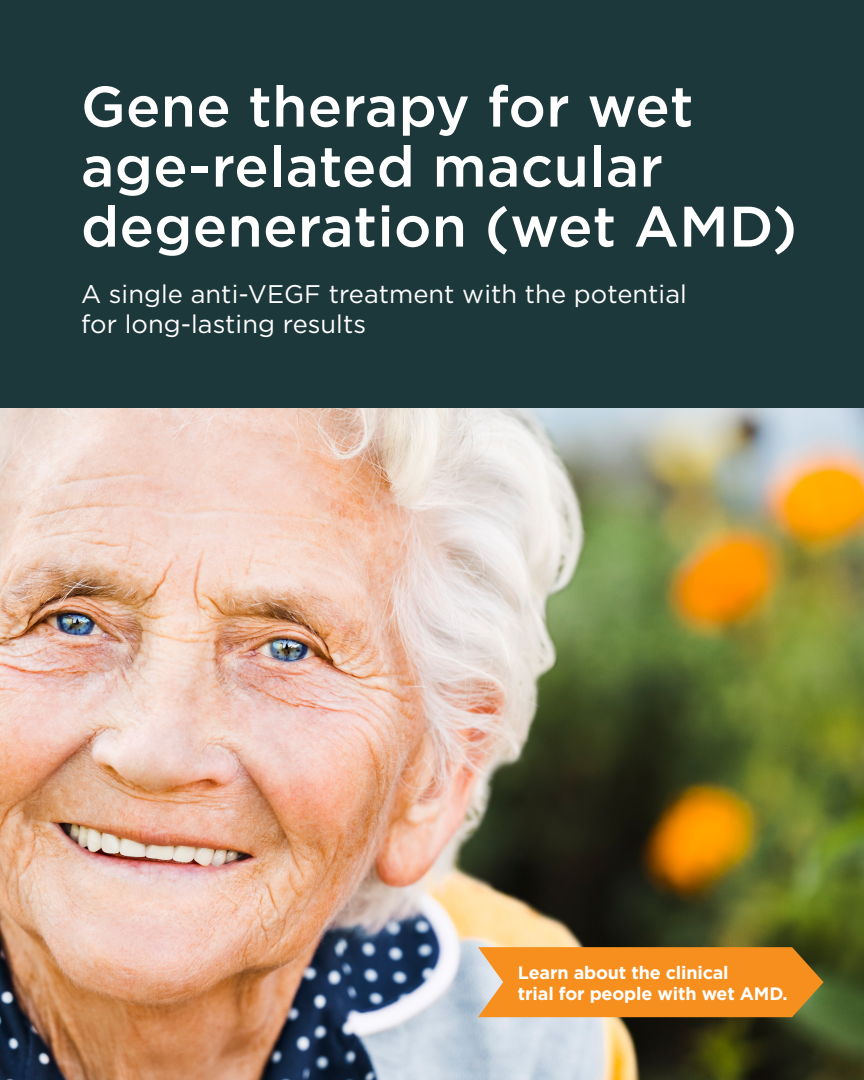
<style>
.page{position:relative;width:864px;height:1080px;background:#fff}
.page>*{position:absolute;margin:0;border:0;box-sizing:border-box;transform-origin:0 0}
.t1{font:500 57px/60px "Gotham";letter-spacing:.005em;color:#fff}
.t2{font:25.5px/30px "Gotham";color:#fff}
.t3{font:700 18px/21.6px "Gotham";letter-spacing:-.01em;color:#fff}
</style>
<div class="page">
<img style="left:0;top:408px;width:864px;height:672px">
<div style="left:0;top:0;width:864px;height:408px;background:#1d383a"></div>
<svg style="left:478px;top:947px;width:346px;height:70px;background:#ec8f26"></svg>
<p class="t1" style="left:81px;top:76px;width:718px">Gene therapy for wet age-related macular degeneration (wet AMD)</p>
<p class="t2" style="left:81px;top:278px;width:607px">A single anti-VEGF treatment with the potential for long-lasting results</p>
<p class="t3" style="left:518px;top:961px;width:271px">Learn about the clinical<br>trial for people with wet AMD.</p>
</div>
